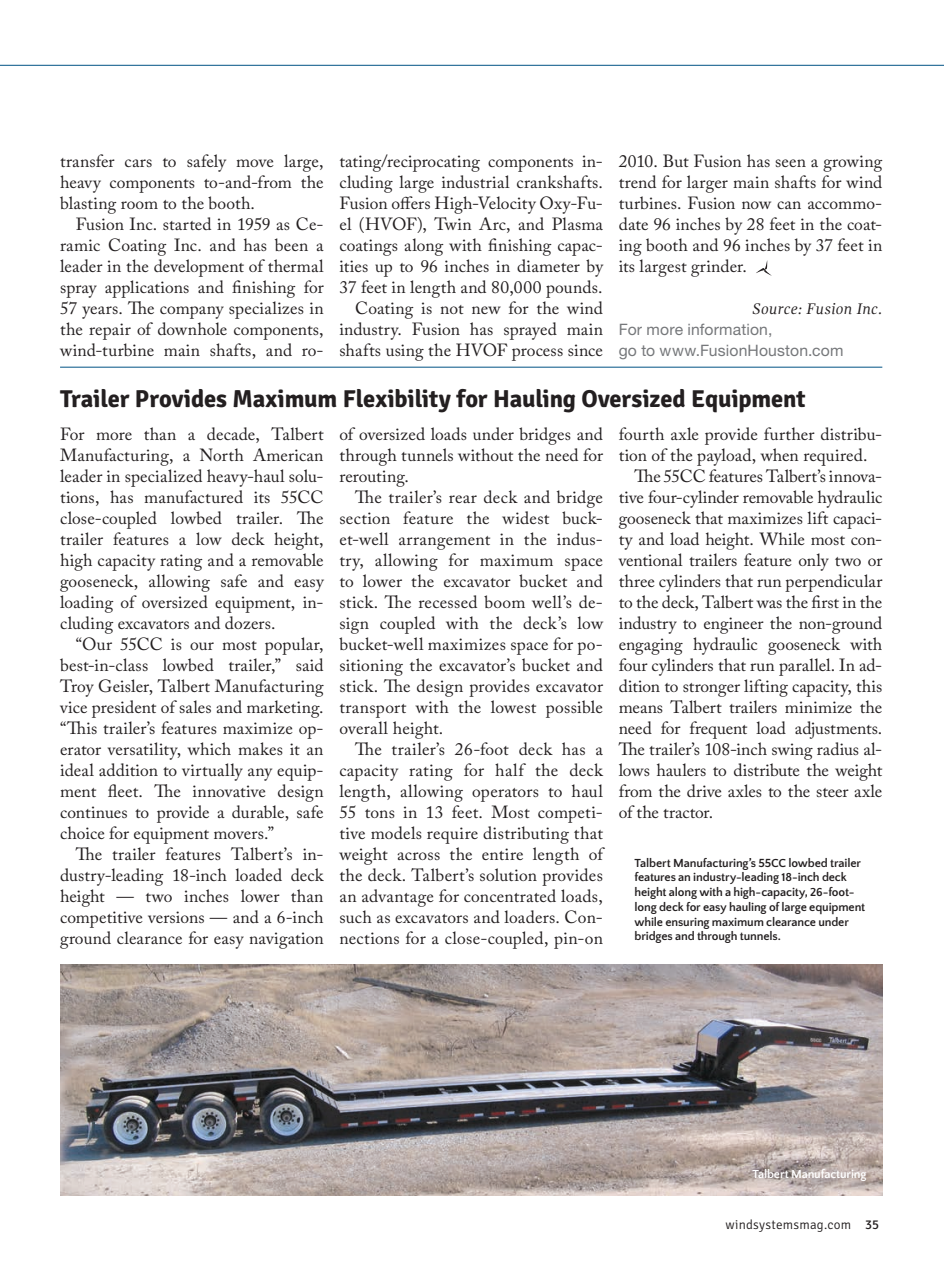
<style>
.page{position:relative;width:944px;height:1262px;background:#fff}
.page>*{position:absolute;margin:0;border:0;box-sizing:border-box;transform-origin:0 0}
.t1{font:700 24.5px "Signika";letter-spacing:-.005em;color:#231f20}
.t2{font:17.5px/21px "Adobe Caslon Pro";letter-spacing:.005em;color:#231f20;text-align:justify}
.t3{font:15.75px/21px "Helvetica Neue";letter-spacing:.01em;color:#76787b}
.t4{font:italic 15.75px "Gandhi Serif";letter-spacing:.025em;color:#231f20}
.t5{font:300 13.12px "Signika";letter-spacing:.02em;color:#231f20}
.t6{font:700 12.25px/14.7px "Quattrocento Sans";letter-spacing:-.01em;color:#231f20}
.t7{font:700 12.25px "Quattrocento Sans";letter-spacing:-.015em;color:#fff}
.s1{font-weight:400}
</style>
<div class="page">
<hr style="left:0;top:65px;width:944px;height:1px;background:#005285">
<svg style="left:756px;top:260px;width:16px;height:16px"></svg>
<hr style="left:60px;top:367px;width:822px;height:1px;background:#005285">
<img style="left:60px;top:964px;width:822px;height:231px">
<p class="t2" style="left:339px;top:151px;width:265px;text-align:right">tating/reciprocating components in&shy;cluding large industrial crankshafts.<br>Fusion offers High-Velocity Oxy-Fu&shy;el (HVOF), Twin Arc, and Plasma coatings along with finishing capac&shy;ities up to 96 inches in diameter by 37 feet in length and 80,000 pounds.<br>Coating is not new for the wind industry. Fusion has sprayed main shafts using the HVOF process since</p>
<p class="t2" style="left:619px;top:151px;width:265px">2010. But Fusion has seen a growing trend for larger main shafts for wind turbines. Fusion now can accommo&shy;date 96 inches by 28 feet in the coat&shy;ing booth and 96 inches by 37 feet in its largest grinder.</p>
<p class="t2" style="left:60px;top:151px;width:265px">transfer cars to safely move large, heavy components to-and-from the blasting room to the booth.</p>
<p class="t2" style="left:60px;top:214px;width:265px;text-indent:16px">Fusion Inc. started in 1959 as Ce&shy;ramic Coating Inc. and has been a leader in the development of thermal spray applications and finishing for 57 years. The company specializes in the repair of downhole components, wind-turbine main shafts, and ro-</p>
<p class="t4" style="left:752px;top:300px;width:131px">Source: Fusion Inc.</p>
<p class="t3" style="left:619px;top:319px;width:226px">For more information,<br>go to www.FusionHouston.com</p>
<h1 class="t1" style="left:60px;top:384px;width:747px">Trailer Provides Maximum Flexibility for Hauling Oversized Equipment</h1>
<p class="t2" style="left:60px;top:424px;width:265px">For more than a decade, Talbert Manufacturing, a North American leader in specialized heavy-haul solu&shy;tions, has manufactured its 55CC close-coupled lowbed trailer. The trailer features a low deck height, high capacity rating and a removable gooseneck, allowing safe and easy loading of oversized equipment, in&shy;cluding excavators and dozers.</p>
<p class="t2" style="left:60px;top:634px;width:265px;text-indent:16px">“Our 55CC is our most popular, best-in-class lowbed trailer,” said Troy Geisler, Talbert Manufacturing vice president of sales and marketing. “This trailer’s features maximize op&shy;erator versatility, which makes it an ideal addition to virtually any equip&shy;ment fleet. The innovative design continues to provide a durable, safe choice for equipment movers.”</p>
<p class="t2" style="left:60px;top:844px;width:265px;text-indent:16px">The trailer features Talbert’s in&shy;dustry-leading 18-inch loaded deck height — two inches lower than competitive versions — and a 6-inch ground clearance for easy navigation</p>
<p class="t2" style="left:339px;top:424px;width:265px">of oversized loads under bridges and through tunnels without the need for rerouting.</p>
<p class="t2" style="left:339px;top:487px;width:265px;text-indent:16px">The trailer’s rear deck and bridge section feature the widest buck&shy;et-well arrangement in the indus&shy;try, allowing for maximum space to lower the excavator bucket and stick. The recessed boom well’s de&shy;sign coupled with the deck’s low bucket-well maximizes space for po&shy;sitioning the excavator’s bucket and stick. The design provides excavator transport with the lowest possible overall height.</p>
<p class="t2" style="left:339px;top:739px;width:265px;text-indent:16px">The trailer’s 26-foot deck has a capacity rating for half the deck length, allowing operators to haul 55 tons in 13 feet. Most competi&shy;tive models require distributing that weight across the entire length of the deck. Talbert’s solution provides an advantage for concentrated loads, such as excavators and loaders. Con&shy;nections for a close-coupled, pin-on</p>
<p class="t2" style="left:619px;top:424px;width:265px">fourth axle provide further distribu-</p>
<p class="t2" style="left:619px;top:445px;width:250px">tion of the payload, when required.</p>
<p class="t2" style="left:634px;top:466px;width:249px">The 55CC features Talbert’s innova-</p>
<p class="t2" style="left:619px;top:487px;width:265px">tive four-cylinder removable hydraulic</p>
<p class="t2" style="left:619px;top:508px;width:265px">gooseneck that maximizes lift capaci-</p>
<p class="t2" style="left:619px;top:529px;width:265px">ty and load height. While most con-</p>
<p class="t2" style="left:619px;top:550px;width:265px">ventional trailers feature only two or</p>
<p class="t2" style="left:619px;top:571px;width:265px">three cylinders that run perpendicular</p>
<p class="t2" style="left:619px;top:592px;width:265px">to the deck, Talbert was the first in the</p>
<p class="t2" style="left:619px;top:613px;width:265px">industry to engineer the non-ground</p>
<p class="t2" style="left:619px;top:634px;width:265px">engaging hydraulic gooseneck with</p>
<p class="t2" style="left:619px;top:655px;width:265px">four cylinders that run parallel. In ad-</p>
<p class="t2" style="left:619px;top:676px;width:265px">dition to stronger lifting capacity, this</p>
<p class="t2" style="left:619px;top:697px;width:265px">means Talbert trailers minimize the</p>
<p class="t2" style="left:619px;top:718px;width:265px">need for frequent load adjustments.</p>
<p class="t2" style="left:619px;top:739px;width:265px">The trailer’s 108-inch swing radius al-</p>
<p class="t2" style="left:619px;top:760px;width:265px">lows haulers to distribute the weight</p>
<p class="t2" style="left:619px;top:781px;width:265px">from the drive axles to the steer axle</p>
<p class="t2" style="left:619px;top:802px;width:96px">of the tractor.</p>
<p class="t6" style="left:634px;top:856px;width:232px">Talbert Manufacturing’s 55CC lowbed trailer features an industry-leading 18-inch deck height along with a high-capacity, 26-foot&shy;long deck for easy hauling of large equipment while ensuring maximum clearance under bridges and through tunnels.</p>
<p class="t7" style="left:752px;top:1168px;width:116px">Talbert Manufacturing</p>
<p class="t5" style="left:725px;top:1217px;width:155px">windsystemsmag.com <span class="s1">35</span></p>
</div>
